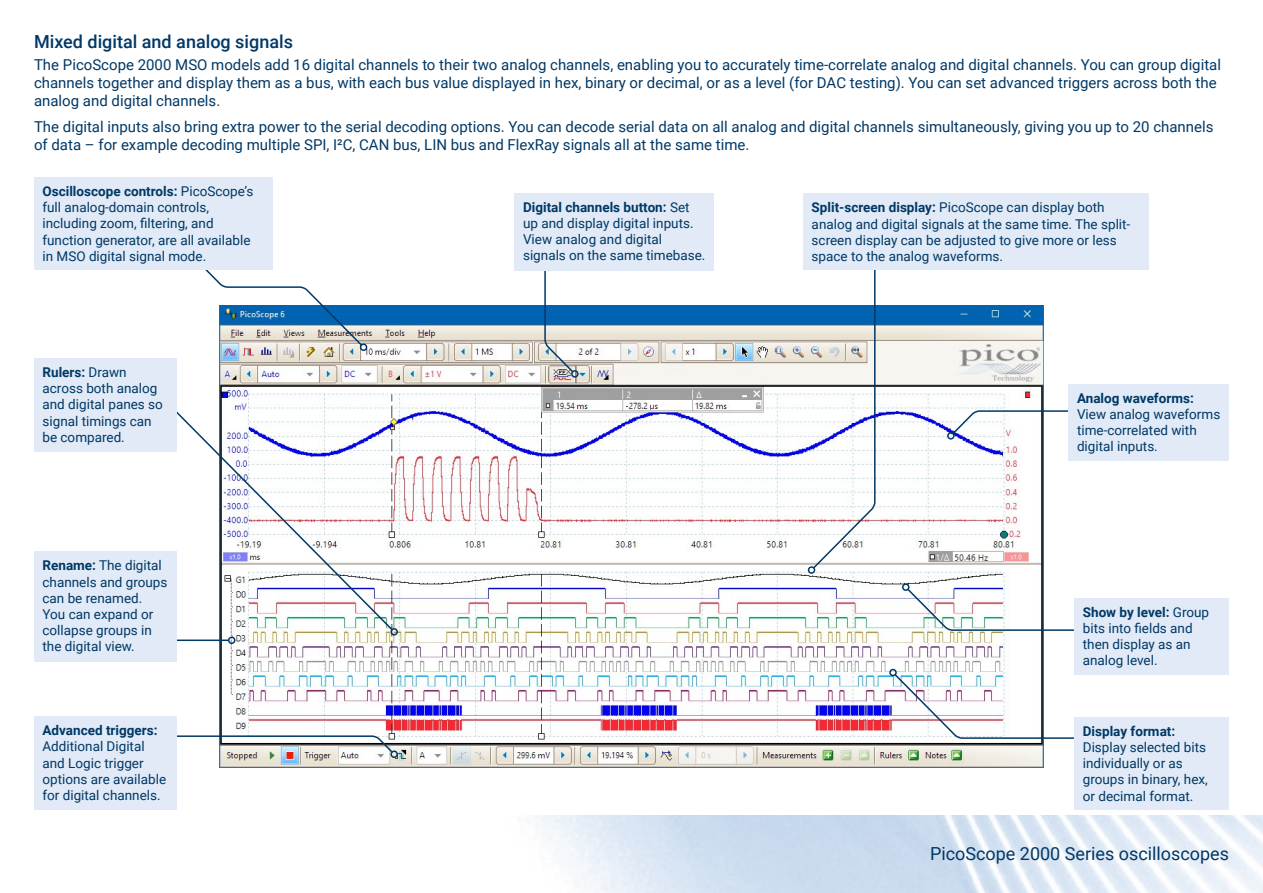
<style>
.page{position:relative;width:1263px;height:893px;background:#fff}
.page>*{position:absolute;margin:0;border:0;box-sizing:border-box;transform-origin:0 0}
.t1{font:18px "Roboto";color:#003865}
.t2{font:500 18px "Roboto";color:#003865}
.t3{font:15px/18px "Roboto";color:#003865}
.t4{font:13.5px/16.2px "Roboto";color:#003865}
.t5{font:700 13.5px "Roboto";color:#003865}
.s1{font-weight:700}
</style>
<div class="page">
<img style="left:536px;top:815px;width:727px;height:78px">
<img style="left:220px;top:306px;width:823px;height:461px">
<svg style="left:205px;top:260px;width:159px;height:87px"></svg>
<div style="left:360px;top:343px;width:7px;height:8px;border:2px solid #003865;border-radius:50%"></div>
<div style="left:34px;top:177px;width:238px;height:93px;background:#e1eaf6"></div>
<svg style="left:906px;top:587px;width:168px;height:45px"></svg>
<div style="left:902px;top:583px;width:7px;height:8px;border:2px solid #003865;border-radius:50%"></div>
<div style="left:1074px;top:598px;width:155px;height:77px;background:#e1eaf6"></div>
<svg style="left:811px;top:270px;width:65px;height:300px"></svg>
<div style="left:808px;top:566px;width:7px;height:8px;border:2px solid #003865;border-radius:50%"></div>
<div style="left:803px;top:194px;width:345px;height:76px;background:#e1eaf6"></div>
<svg style="left:951px;top:410px;width:117px;height:26px"></svg>
<div style="left:947px;top:432px;width:8px;height:8px;border:2px solid #003865;border-radius:50%"></div>
<div style="left:1068px;top:384px;width:161px;height:76px;background:#e1eaf6"></div>
<svg style="left:544px;top:270px;width:31px;height:104px"></svg>
<div style="left:571px;top:370px;width:8px;height:8px;border:2px solid #003865;border-radius:50%"></div>
<div style="left:514px;top:193px;width:200px;height:77px;background:#e1eaf6"></div>
<svg style="left:893px;top:672px;width:181px;height:68px"></svg>
<div style="left:889px;top:669px;width:8px;height:7px;border:2px solid #003865;border-radius:50%"></div>
<div style="left:1074px;top:717px;width:155px;height:93px;background:#e1eaf6"></div>
<svg style="left:176px;top:735px;width:218px;height:19px"></svg>
<div style="left:390px;top:750px;width:8px;height:8px;border:2px solid #003865;border-radius:50%"></div>
<div style="left:34px;top:716px;width:142px;height:94px;background:#e1eaf6"></div>
<svg style="left:163px;top:399px;width:231px;height:233px"></svg>
<div style="left:390px;top:628px;width:8px;height:8px;border:2px solid #003865;border-radius:50%"></div>
<div style="left:34px;top:358px;width:142px;height:94px;background:#e1eaf6"></div>
<hr style="left:140px;top:639px;width:89px;height:2px;background:#003865">
<div style="left:228px;top:636px;width:7px;height:8px;border:2px solid #003865;border-radius:50%"></div>
<div style="left:34px;top:552px;width:142px;height:110px;background:#e1eaf6"></div>
<h1 class="t2" style="left:34px;top:29px;width:260px">Mixed digital and analog signals</h1>
<p class="t3" style="left:34px;top:55px;width:1188px">The PicoScope 2000 MSO models add 16 digital channels to their two analog channels, enabling you to accurately time-correlate analog and digital channels. You can group digital channels together and display them as a bus, with each bus value displayed in hex, binary or decimal, or as a level (for DAC testing). You can set advanced triggers across both the analog and digital channels.</p>
<p class="t3" style="left:34px;top:117px;width:1181px">The digital inputs also bring extra power to the serial decoding options. You can decode serial data on all analog and digital channels simultaneously, giving you up to 20 channels of data – for example decoding multiple SPI, I²C, CAN bus, LIN bus and FlexRay signals all at the same time.</p>
<p class="t4" style="left:43px;top:183px;width:212px"><span class="s1">Oscilloscope controls:</span> PicoScope’s full analog-domain controls, including zoom, filtering, and function generator, are all available in MSO digital signal mode.</p>
<p class="t4" style="left:43px;top:363px;width:122px"><span class="s1">Rulers:</span> Drawn across both analog and digital panes so signal timings can be compared.</p>
<p class="t4" style="left:43px;top:557px;width:126px"><span class="s1">Rename:</span> The digital channels and groups can be renamed.<br>You can expand or collapse groups in the digital view.</p>
<p class="t5" style="left:43px;top:721px;width:116px">Advanced triggers:</p>
<p class="t4" style="left:43px;top:738px;width:125px">Additional Digital and Logic trigger options are available for digital channels.</p>
<p class="t4" style="left:523px;top:198px;width:184px"><span class="s1">Digital channels button:</span> Set up and display digital inputs.<br>View analog and digital signals on the same timebase.</p>
<p class="t4" style="left:812px;top:199px;width:320px"><span class="s1">Split-screen display:</span> PicoScope can display both analog and digital signals at the same time. The split&shy;screen display can be adjusted to give more or less space to the analog waveforms.</p>
<p class="t5" style="left:1077px;top:388px;width:118px">Analog waveforms:</p>
<p class="t4" style="left:1077px;top:405px;width:145px">View analog waveforms time-correlated with digital inputs.</p>
<p class="t4" style="left:1083px;top:603px;width:128px"><span class="s1">Show by level:</span> Group bits into fields and then display as an analog level.</p>
<p class="t5" style="left:1083px;top:722px;width:94px">Display format:</p>
<p class="t4" style="left:1083px;top:739px;width:127px">Display selected bits individually or as groups in binary, hex, or decimal format.</p>
<h1 class="t1" style="left:930px;top:840px;width:300px">PicoScope 2000 Series oscilloscopes</h1>
</div>
